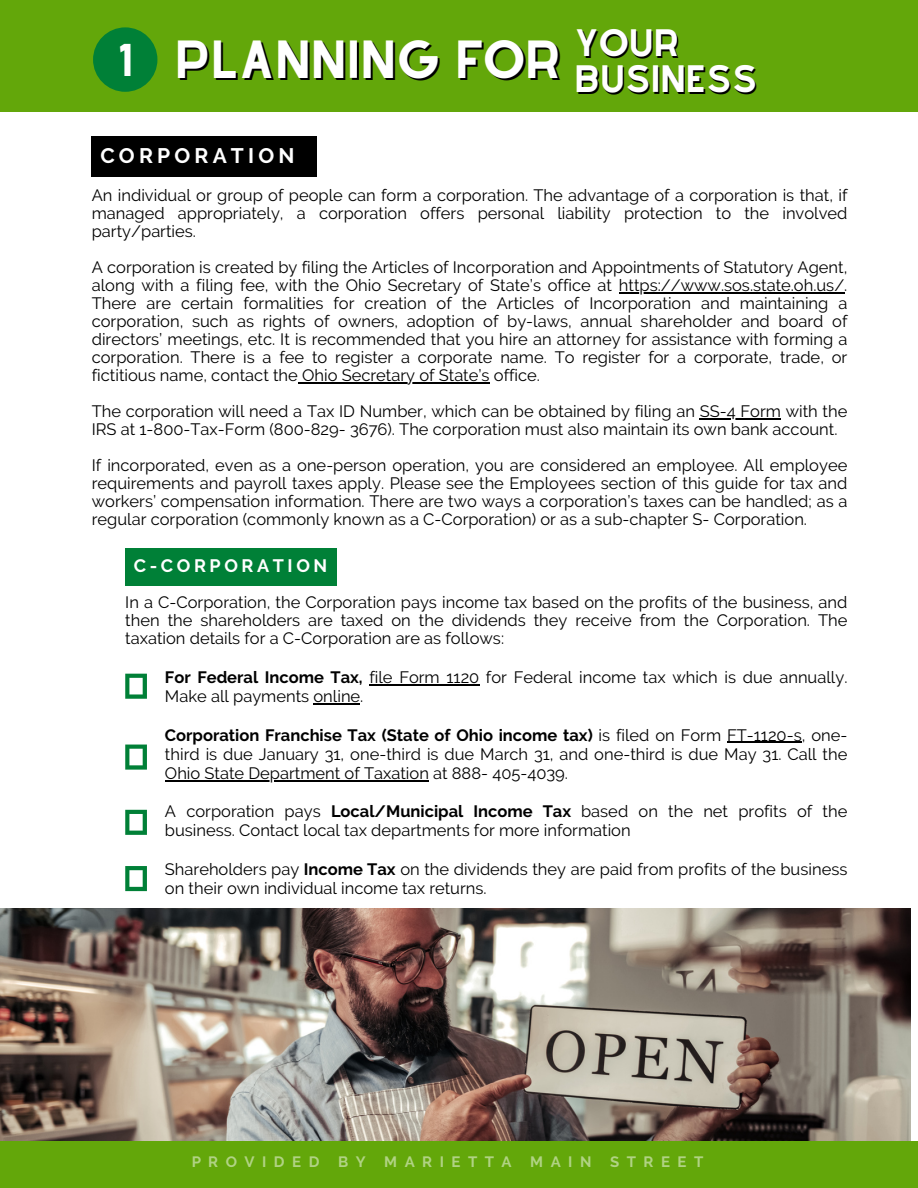
<style>
.page{position:relative;width:918px;height:1188px;background:#fff}
.page>*{position:absolute;margin:0;border:0;box-sizing:border-box;transform-origin:0 0}
.t1{font:46.95px "Alyssum Sans";color:#fff}
.t2{font:33.45px "Alyssum Sans";color:#fff}
.t3{font:700 21px "Raleway";letter-spacing:.2em;color:#fff}
.t4{font:700 18px "Raleway";letter-spacing:.2em;color:#fff}
.t5{font:16.5px/18px "Raleway";color:#000;text-align:justify}
.t6{font:700 15px "Raleway";letter-spacing:.5em;color:#fff}
.s1{font-size:40.2px}
.s2{font-weight:700}
</style>
<div class="page">
<img style="left:0;top:908px;width:910px;height:233px">
<div style="left:0;top:1141px;width:918px;height:47px;background:#63a70a"></div>
<div style="left:0;top:0;width:918px;height:112px;background:#63a70a"></div>
<div style="left:93px;top:27px;width:64px;height:65px;background:#008037;border-radius:50%"></div>
<hr style="left:619px;top:292px;width:225px;height:1px;background:#000">
<hr style="left:298px;top:382px;width:192px;height:1px;background:#000">
<hr style="left:700px;top:418px;width:81px;height:1px;background:#000">
<div style="left:92px;top:136px;width:225px;height:41px;background:#000"></div>
<hr style="left:369px;top:684px;width:110px;height:2px;background:#000">
<hr style="left:314px;top:704px;width:46px;height:1px;background:#000">
<hr style="left:727px;top:742px;width:75px;height:1px;background:#000">
<hr style="left:165px;top:780px;width:264px;height:1px;background:#000">
<svg style="left:125px;top:674px;width:22px;height:25px"></svg>
<div style="left:125px;top:548px;width:212px;height:38px;background:#008037"></div>
<svg style="left:125px;top:745px;width:22px;height:25px"></svg>
<svg style="left:125px;top:810px;width:22px;height:25px"></svg>
<svg style="left:125px;top:866px;width:22px;height:25px"></svg>
<h1 class="t1" style="left:118px;top:31px;width:564px"><span class="s1">1</span> PLANNING FOR <sup>YOUR</sup></h1>
<h2 class="t2" style="left:575px;top:59px;width:184px">BUSINESS</h2>
<p class="t3" style="left:100px;top:144px;width:196px">CORPORATION</p>
<p class="t5" style="left:92px;top:186px;width:757px">An individual or group of people can form a corporation. The advantage of a corporation is that, if managed appropriately, a corporation offers personal liability protection to the involved party/parties.</p>
<p class="t5" style="left:92px;top:258px;width:757px">A corporation is created by filing the Articles of Incorporation and Appointments of Statutory Agent, along with a filing fee, with the Ohio Secretary of State’s office at https://www.sos.state.oh.us/.<br>There are certain formalities for creation of the Articles of Incorporation and maintaining a corporation, such as rights of owners, adoption of by-laws, annual shareholder and board of directors’ meetings, etc. It is recommended that you hire an attorney for assistance with forming a corporation. There is a fee to register a corporate name. To register for a corporate, trade, or fictitious name, contact the Ohio Secretary of State’s office.</p>
<p class="t5" style="left:92px;top:402px;width:757px">The corporation will need a Tax ID Number, which can be obtained by filing an SS-4 Form with the<br>IRS at 1-800-Tax-Form (800-829- 3676). The corporation must also maintain its own bank account.</p>
<p class="t5" style="left:92px;top:456px;width:757px">If incorporated, even as a one-person operation, you are considered an employee. All employee requirements and payroll taxes apply. Please see the Employees section of this guide for tax and workers’ compensation information. There are two ways a corporation’s taxes can be handled; as a regular corporation (commonly known as a C-Corporation) or as a sub-chapter S- Corporation.</p>
<p class="t4" style="left:134px;top:555px;width:195px">C-CORPORATION</p>
<p class="t5" style="left:125px;top:594px;width:724px">In a C-Corporation, the Corporation pays income tax based on the profits of the business, and then the shareholders are taxed on the dividends they receive from the Corporation. The taxation details for a C-Corporation are as follows:</p>
<p class="t5" style="left:165px;top:668px;width:684px;line-height:19.2px"><span class="s2">For Federal Income Tax,</span> file Form 1120 for Federal income tax which is due annually.<br>Make all payments online.</p>
<p class="t5" style="left:165px;top:725px;width:684px;line-height:19.2px"><span class="s2">Corporation Franchise Tax (State of Ohio income tax)</span> is filed on Form FT-1120-s, one&shy;third is due January 31, one-third is due March 31, and one-third is due May 31. Call the Ohio State Department of Taxation at 888- 405-4039.</p>
<p class="t5" style="left:165px;top:802px;width:684px;line-height:19.2px">A corporation pays <span class="s2">Local/Municipal Income Tax</span> based on the net profits of the business. Contact local tax departments for more information</p>
<p class="t5" style="left:165px;top:859px;width:684px;line-height:19.2px">Shareholders pay <span class="s2">Income Tax</span> on the dividends they are paid from profits of the business on their own individual income tax returns.</p>
<p class="t6" style="left:191px;top:1153px;width:514px">PROVIDED BY MARIETTA MAIN STREET</p>
</div>
